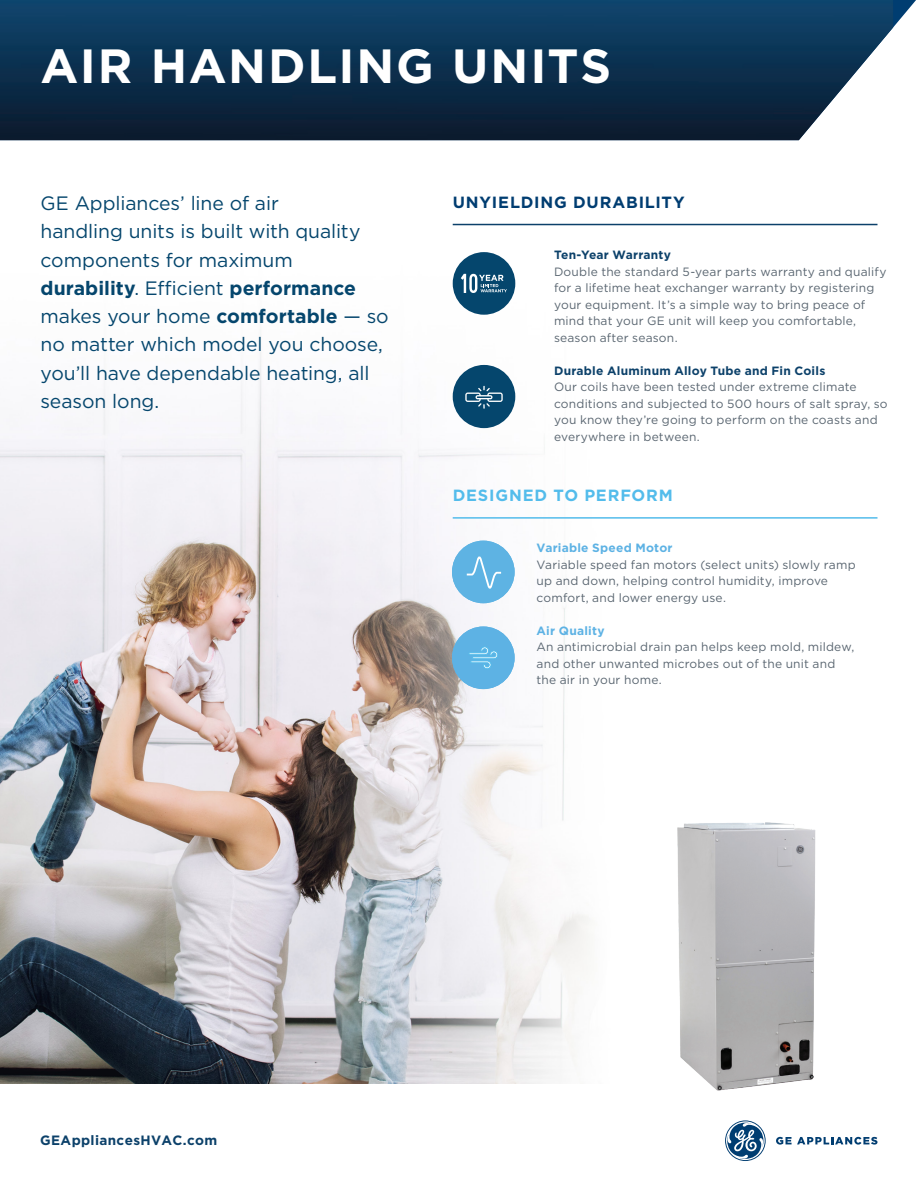
<style>
.page{position:relative;width:918px;height:1188px;background:#fff}
.page>*{position:absolute;margin:0;border:0;box-sizing:border-box;transform-origin:0 0}
.t1{font:700 48px "Gotham";letter-spacing:.04em;color:#fff}
.t2{font:19.35px/28.3px "Gotham";letter-spacing:-.005em;color:#05466d}
.t3{font:700 16.2px "Gotham";letter-spacing:.05em;color:#003d71}
.t4{font:700 16.2px "Gotham";letter-spacing:.05em;color:#53bceb}
.t5{font:700 13.5px "Gotham";letter-spacing:.025em;color:#0c416a}
.t6{font:12px/16.5px "Gotham";letter-spacing:.015em;color:#5a6671}
.t7{font:700 12px "Gotham";letter-spacing:.02em;color:#0c416a}
.t8{font:700 12px "Gotham";letter-spacing:.02em;color:#5db2e4}
.s1{font-weight:700}
</style>
<div class="page">
<img style="left:0;top:140px;width:878px;height:943px">
<img style="left:0;top:0;width:893px;height:140px">
<div style="left:453px;top:365px;width:62px;height:63px;background:#05466d;border-radius:50%"></div>
<svg style="left:465px;top:386px;width:38px;height:23px"></svg>
<div style="left:453px;top:252px;width:62px;height:63px;background:#05466d;border-radius:50%"></div>
<svg style="left:461px;top:274px;width:46px;height:19px"></svg>
<hr style="left:453px;top:224px;width:424px;height:1px;background:#0c416a">
<hr style="left:453px;top:517px;width:424px;height:2px;background:#53bceb">
<svg style="left:725px;top:1120px;width:41px;height:41px"></svg>
<svg style="left:776px;top:1137px;width:101px;height:8px"></svg>
<img style="left:669px;top:816px;width:151px;height:275px">
<div style="left:452px;top:627px;width:63px;height:62px;background:#5db2e4;border-radius:50%"></div>
<svg style="left:469px;top:647px;width:29px;height:22px"></svg>
<div style="left:452px;top:541px;width:63px;height:62px;background:#5eb3e3;border-radius:50%"></div>
<svg style="left:466px;top:556px;width:36px;height:33px"></svg>
<p class="t1" style="left:40px;top:35px;width:572px">AIR HANDLING UNITS</p>
<p class="t2" style="left:40px;top:189px;width:350px">GE Appliances’ line of air<br>handling units is built with quality components for maximum <span class="s1">durability</span>. Efficient <span class="s1">performance </span>makes your home <span class="s1">comfortable</span> — so no matter which model you choose, you’ll have dependable heating, all season long.</p>
<p class="t3" style="left:453px;top:191px;width:234px">UNYIELDING DURABILITY</p>
<p class="t7" style="left:554px;top:247px;width:119px">Ten-Year Warranty</p>
<p class="t6" style="left:554px;top:263px;width:334px">Double the standard 5-year parts warranty and qualify for a lifetime heat exchanger warranty by registering your equipment. It’s a simple way to bring peace of mind that your GE unit will keep you comfortable, season after season.</p>
<p class="t7" style="left:554px;top:363px;width:273px">Durable Aluminum Alloy Tube and Fin Coils</p>
<p class="t6" style="left:554px;top:379px;width:335px">Our coils have been tested under extreme climate conditions and subjected to 500 hours of salt spray, so you know they’re going to perform on the coasts and everywhere in between.</p>
<p class="t4" style="left:453px;top:484px;width:222px">DESIGNED TO PERFORM</p>
<p class="t5" style="left:40px;top:1132px;width:179px">GEAppliancesHVAC.com</p>
<p class="t8" style="left:537px;top:540px;width:138px">Variable Speed Motor</p>
<p class="t6" style="left:537px;top:556px;width:321px">Variable speed fan motors (select units) slowly ramp up and down, helping control humidity, improve comfort, and lower energy use.</p>
<p class="t8" style="left:537px;top:622px;width:70px">Air Quality</p>
<p class="t6" style="left:537px;top:638px;width:319px">An antimicrobial drain pan helps keep mold, mildew, and other unwanted microbes out of the unit and the air in your home.</p>
</div>
